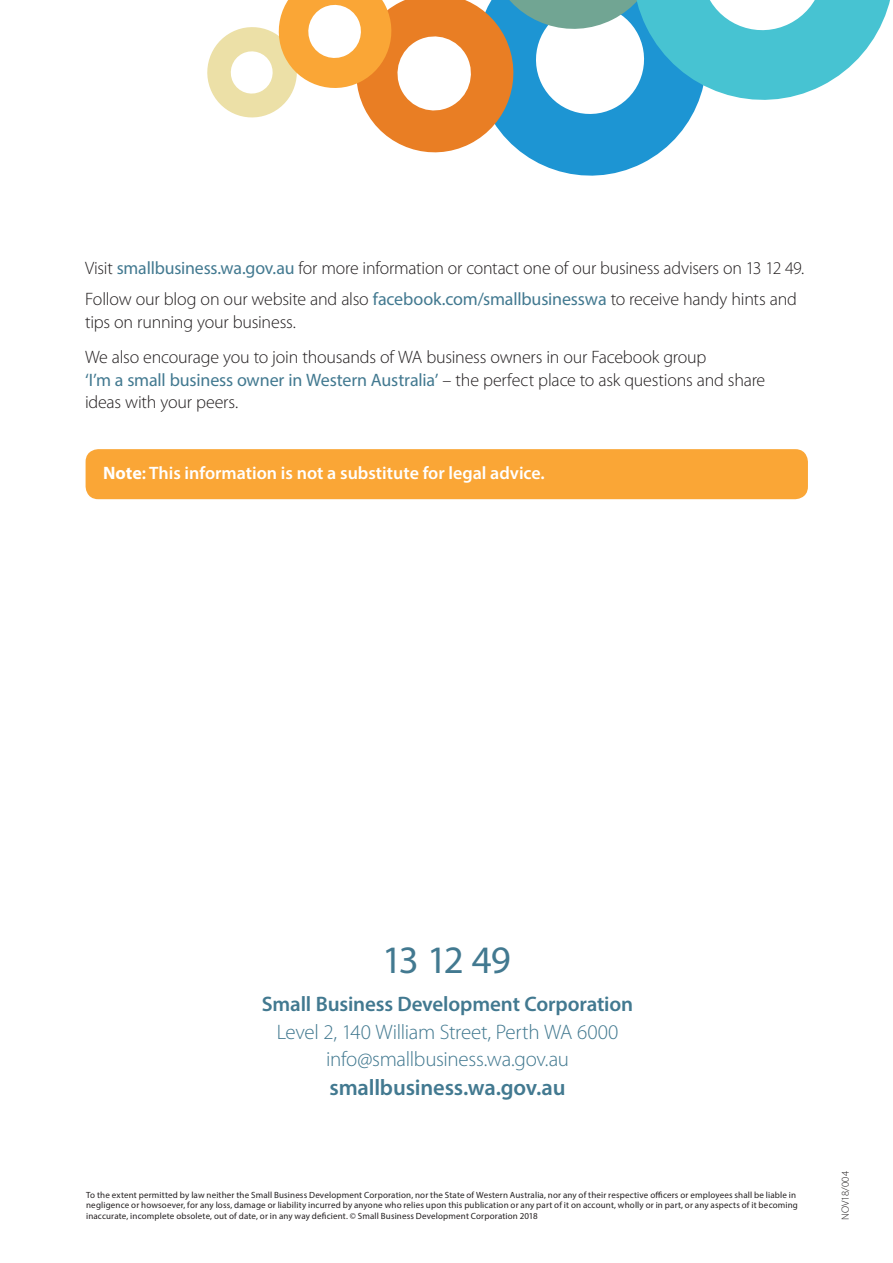
<style>
.page{position:relative;width:893px;height:1263px;background:#fff}
.page>*{position:absolute;margin:0;border:0;box-sizing:border-box;transform-origin:0 0}
._5__Body_Copy{font:39px "Myriad Pro";color:#427990}
._5__Body_Copy-2{font:600 22.5px "Myriad Pro";letter-spacing:-.01em;color:#427990}
._5__Body_Copy-3{font:300 21px "Myriad Pro";letter-spacing:-.015em;color:#427990}
._5__Body_Copy-4{font:600 21px "Myriad Pro";letter-spacing:-.005em;color:#427990}
._5__Body_Copy-5{font:300 18px/22.5px "Myriad Pro";letter-spacing:-.015em;color:#231f20}
.t1{font:600 18px "Myriad Pro";color:#fff}
._5__Body_Copy-6{font:300 10.5px "Myriad Pro";letter-spacing:.005em;color:#231f20}
.Disclaimer{font:9px/10.5px "Myriad Pro";letter-spacing:.015em;color:#231f20}
.s1{font-weight:400;color:#427990}
.s2{font-weight:700}
</style>
<div class="page">
<svg style="left:540px;top:164px;width:101px;height:12px"></svg>
<svg style="left:207px;top:0;width:683px;height:164px"></svg>
<div style="left:86px;top:449px;width:722px;height:50px;background:#faa636;border-radius:13px"></div>
<p class="_5__Body_Copy-5" style="left:85px;top:257px;width:721px">Visit <span class="s1">smallbusiness.wa.gov.au</span> for more information or contact one of our business advisers on 13 12 49.</p>
<p class="_5__Body_Copy-5" style="left:85px;top:289px;width:713px">Follow our blog on our website and also <span class="s1">facebook.com/smallbusinesswa</span> to receive handy hints and tips on running your business.</p>
<p class="_5__Body_Copy-5" style="left:85px;top:346px;width:682px">We also encourage you to join thousands of WA business owners in our Facebook group<br><span class="s1">‘I’m a small business owner in Western Australia’</span> – the perfect place to ask questions and share</p>
<p class="_5__Body_Copy-5" style="left:85px;top:391px;width:155px">ideas with your peers.</p>
<p class="t1" style="left:103px;top:462px;width:443px"><span class="s2">Note</span>: This information is not a substitute for legal advice.</p>
<p class="_5__Body_Copy" style="left:382px;top:936px;width:130px">13 12 49</p>
<p class="_5__Body_Copy-4" style="left:262px;top:990px;width:373px">Small Business Development Corporation</p>
<p class="_5__Body_Copy-3" style="left:277px;top:1021px;width:343px">Level 2, 140 William Street, Perth WA 6000</p>
<p class="_5__Body_Copy-3" style="left:326px;top:1047px;width:244px">info@smallbusiness.wa.gov.au</p>
<p class="_5__Body_Copy-2" style="left:329px;top:1073px;width:238px">smallbusiness.wa.gov.au</p>
<p class="Disclaimer" style="left:86px;top:1189px;width:713px">To the extent permitted by law neither the Small Business Development Corporation, nor the State of Western Australia, nor any of their respective officers or employees shall be liable in negligence or howsoever, for any loss, damage or liability incurred by anyone who relies upon this publication or any part of it on account, wholly or in part, or any aspects of it becoming inaccurate, incomplete obsolete, out of date, or in any way deficient. © Small Business Development Corporation 2018</p>
<p class="_5__Body_Copy-6" style="left:839px;top:1220px;width:50px;rotate:-90deg">NOV18/004</p>
</div>
